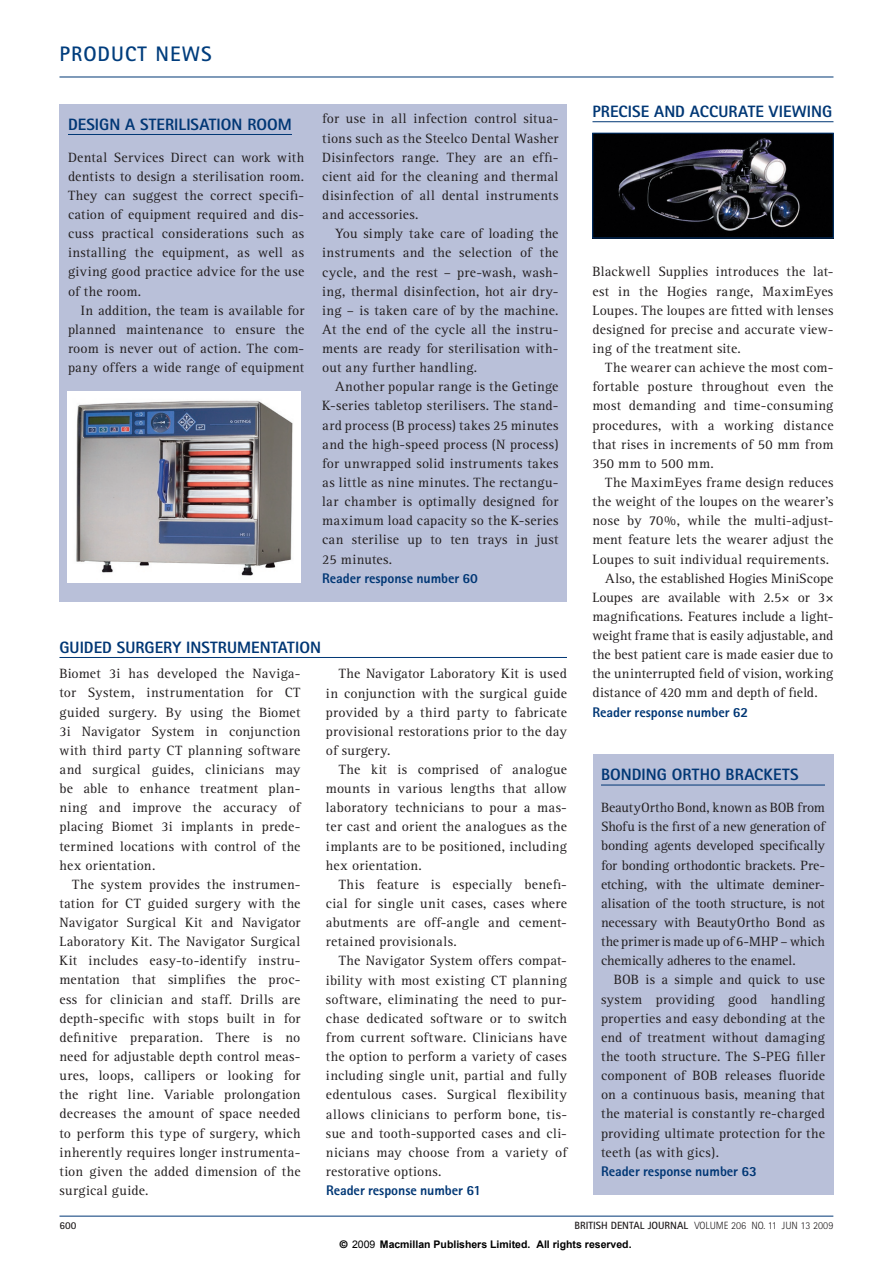
<style>
.page{position:relative;width:893px;height:1263px;background:#fff}
.page>*{position:absolute;margin:0;border:0;box-sizing:border-box;transform-origin:0 0}
.t1{font:700 21px "Rotis Sans Serif";letter-spacing:.05em;color:#013d7d}
.t2{font:800 16.5px "Rotis Sans Serif";color:#013775}
.t3{font:13.95px/19.2px "Rotis Serif";letter-spacing:.015em;color:#231f20;text-align:justify}
.t4{font:800 13.95px "Rotis Sans Serif";letter-spacing:-.005em;color:#013775}
.t5{font:700 10.5px "Arial";color:#000}
.t6{font:300 10.5px "Rotis Sans Serif";color:#231f20}
.t7{font:700 10.5px "Rotis Sans Serif";color:#231f20}
.s1{font-weight:700}
.s2{font-family:"Helvetica"}
.s3{font-weight:400}
</style>
<div class="page">
<div style="left:59px;top:104px;width:508px;height:498px;background:#b9c0d9"></div>
<div style="left:592px;top:755px;width:241px;height:440px;background:#b9c0d9"></div>
<hr style="left:59px;top:77px;width:774px;height:1px;background:#013775">
<hr style="left:68px;top:134px;width:224px;height:1px;background:#013775">
<hr style="left:601px;top:785px;width:224px;height:1px;background:#013775">
<hr style="left:59px;top:1216px;width:774px;height:1px;background:#013775">
<hr style="left:59px;top:657px;width:508px;height:1px;background:#013775">
<hr style="left:592px;top:121px;width:241px;height:1px;background:#013775">
<img style="left:594px;top:135px;width:237px;height:101px">
<div style="left:592px;top:133px;width:241px;height:105px;border:1px solid #013775"></div>
<img style="left:67px;top:391px;width:233px;height:192px">
<h1 class="t1" style="left:59px;top:47px;width:154px">PRODUCT NEWS</h1>
<p class="t2" style="left:68px;top:118px;width:225px">DESIGN A STERILISATION ROOM</p>
<p class="t3" style="left:68px;top:149px;width:238px">Dental Services Direct can work with dentists to design a sterilisation room.<br>They can suggest the correct specifi&shy;cation of equipment required and dis&shy;cuss practical considerations such as installing the equipment, as well as giving good practice advice for the use of the room.</p>
<p class="t3" style="left:68px;top:302px;width:238px;text-indent:13px">In addition, the team is available for planned maintenance to ensure the room is never out of action. The com&shy;pany offers a wide range of equipment</p>
<p class="t3" style="left:322px;top:110px;width:238px">for use in all infection control situa&shy;tions such as the Steelco Dental Washer Disinfectors range. They are an effi&shy;cient aid for the cleaning and thermal disinfection of all dental instruments and accessories.</p>
<p class="t3" style="left:322px;top:225px;width:238px;text-indent:13px">You simply take care of loading the instruments and the selection of the cycle, and the rest – pre-wash, wash&shy;ing, thermal disinfection, hot air dry&shy;ing – is taken care of by the machine.<br>At the end of the cycle all the instru&shy;ments are ready for sterilisation with&shy;out any further handling.</p>
<p class="t3" style="left:322px;top:378px;width:238px;text-indent:13px">Another popular range is the Getinge K-series tabletop sterilisers. The stand&shy;ard process (B process) takes 25 minutes and the high-speed process (N process) for unwrapped solid instruments takes as little as nine minutes. The rectangu&shy;lar chamber is optimally designed for maximum load capacity so the K-series can sterilise up to ten trays in just 25 minutes.</p>
<p class="t4" style="left:322px;top:573px;width:157px">Reader response number 60</p>
<p class="t2" style="left:59px;top:641px;width:263px">GUIDED SURGERY INSTRUMENTATION</p>
<p class="t3" style="left:59px;top:665px;width:242px">Biomet 3i has developed the Naviga&shy;tor System, instrumentation for CT guided surgery. By using the Biomet 3i Navigator System in conjunction with third party CT planning software and surgical guides, clinicians may be able to enhance treatment plan&shy;ning and improve the accuracy of placing Biomet 3i implants in prede&shy;termined locations with control of the hex orientation.</p>
<p class="t3" style="left:59px;top:876px;width:242px;text-indent:13px">The system provides the instrumen&shy;tation for CT guided surgery with the Navigator Surgical Kit and Navigator Laboratory Kit. The Navigator Surgical Kit includes easy-to-identify instru&shy;mentation that simplifies the proc&shy;ess for clinician and staff. Drills are depth-specific with stops built in for definitive preparation. There is no need for adjustable depth control meas&shy;ures, loops, callipers or looking for the right line. Variable prolongation decreases the amount of space needed to perform this type of surgery, which inherently requires longer instrumenta&shy;tion given the added dimension of the surgical guide.</p>
<p class="t3" style="left:326px;top:665px;width:242px;text-indent:13px">The Navigator Laboratory Kit is used in conjunction with the surgical guide provided by a third party to fabricate provisional restorations prior to the day of surgery.</p>
<p class="t3" style="left:326px;top:761px;width:242px;text-indent:13px">The kit is comprised of analogue mounts in various lengths that allow laboratory technicians to pour a mas&shy;ter cast and orient the analogues as the implants are to be positioned, including hex orientation.</p>
<p class="t3" style="left:326px;top:876px;width:242px;text-indent:13px">This feature is especially benefi&shy;cial for single unit cases, cases where abutments are off-angle and cement&shy;retained provisionals.</p>
<p class="t3" style="left:326px;top:952px;width:243px;text-indent:13px">The Navigator System offers compat&shy;ibility with most existing CT planning software, eliminating the need to pur&shy;chase dedicated software or to switch from current software. Clinicians have the option to perform a variety of cases including single unit, partial and fully edentulous cases. Surgical flexibility allows clinicians to perform bone, tis&shy;sue and tooth-supported cases and cli&shy;nicians may choose from a variety of restorative options.</p>
<p class="t4" style="left:326px;top:1185px;width:157px">Reader response number 61</p>
<p class="t2" style="left:592px;top:106px;width:241px">PRECISE AND ACCURATE VIEWING</p>
<p class="t3" style="left:592px;top:263px;width:242px">Blackwell Supplies introduces the lat&shy;est in the Hogies range, MaximEyes Loupes. The loupes are fitted with lenses designed for precise and accurate view&shy;ing of the treatment site.</p>
<p class="t3" style="left:592px;top:359px;width:242px;text-indent:13px">The wearer can achieve the most com&shy;fortable posture throughout even the most demanding and time-consuming procedures, with a working distance that rises in increments of 50 mm from 350 mm to 500 mm.</p>
<p class="t3" style="left:605px;top:474px;width:230px">The MaximEyes frame design reduces</p>
<p class="t3" style="left:592px;top:493px;width:242px">the weight of the loupes on the wearer’s</p>
<p class="t3" style="left:592px;top:512px;width:242px">nose by 70%, while the multi-adjust-</p>
<p class="t3" style="left:592px;top:531px;width:242px">ment feature lets the wearer adjust the</p>
<p class="t3" style="left:592px;top:551px;width:238px">Loupes to suit individual requirements.</p>
<p class="t3" style="left:605px;top:570px;width:230px">Also, the established Hogies MiniScope</p>
<p class="t3" style="left:592px;top:589px;width:234px">Loupes are available with 2.5 or 3</p>
<p class="t3" style="left:592px;top:608px;width:242px">magnifications. Features include a light-</p>
<p class="t3" style="left:592px;top:627px;width:242px">weight frame that is easily adjustable, and</p>
<p class="t3" style="left:592px;top:646px;width:242px">the best patient care is made easier due to</p>
<p class="t3" style="left:592px;top:665px;width:242px">the uninterrupted field of vision, working</p>
<p class="t3" style="left:592px;top:685px;width:227px">distance of 420 mm and depth of field.</p>
<p class="t4" style="left:592px;top:707px;width:157px">Reader response number 62</p>
<p class="t2" style="left:601px;top:769px;width:199px">BONDING ORTHO BRACKETS</p>
<p class="t3" style="left:601px;top:799px;width:225px">BeautyOrtho Bond, known as BOB from Shofu is the first of a new generation of bonding agents developed specifically for bonding orthodontic brackets. Pre&shy;etching, with the ultimate deminer&shy;alisation of the tooth structure, is not necessary with BeautyOrtho Bond as the primer is made up of 6-MHP – which chemically adheres to the enamel.</p>
<p class="t3" style="left:601px;top:971px;width:225px;text-indent:13px">BOB is a simple and quick to use system providing good handling properties and easy debonding at the end of treatment without damaging the tooth structure. The S-PEG filler component of BOB releases fluoride on a continuous basis, meaning that the material is constantly re-charged providing ultimate protection for the teeth (as with gics).</p>
<p class="t4" style="left:601px;top:1166px;width:157px">Reader response number 63</p>
<p class="t7" style="left:59px;top:1222px;width:18px">600</p>
<p class="t6" style="left:574px;top:1222px;width:260px"><span class="s1">BRITISH DENTAL JOURNAL</span> VOLUME 206 NO. 11 JUN 13 2009</p>
<p class="t5" style="left:340px;top:1237px;width:293px"><span class="s2">©</span> <span class="s3">2009</span> Macmillan Publishers Limited. All rights reserved.</p>
</div>
